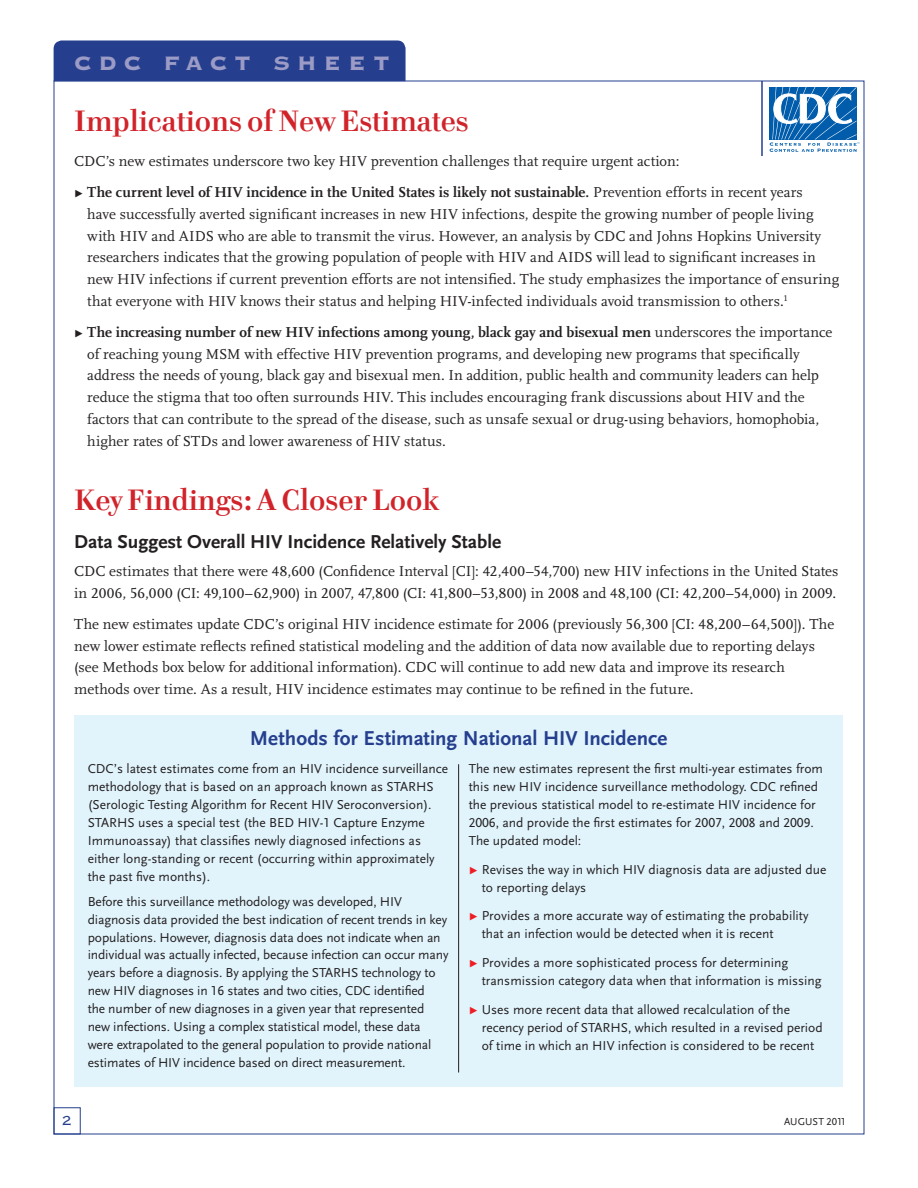
<style>
.page{position:relative;width:918px;height:1188px;background:#fff}
.page>*{position:absolute;margin:0;border:0;box-sizing:border-box;transform-origin:0 0}
.Subheads{font:700 30px "Cellini TF";color:#d1232a}
.t1{font:800 25.5px "Copperplate Gothic BT";letter-spacing:.28em;color:#9b9bc6}
.t2{font:700 21px "Scala Sans LF";color:#253f8e}
.Black_Small_Cellinis{font:700 19.5px "Scala Sans LF";color:#231f20}
.t3{font:17.25px "Copperplate Gothic BT";color:#253f8e}
.Text{font:15px/21.8px "Scala LF";letter-spacing:.005em;color:#231f20}
.t4{font:13.5px/18px "Scala Sans LF";color:#231f20}
.t5{font:10.5px "Scala Sans LF";color:#231f20}
.s1{font-family:"Scala Regular Expert"}
.s2{font-weight:700}
.s3{font-family:"Scala Regular Expert";font-size:15px;color:#ee1d23}
</style>
<div class="page">
<div style="left:53px;top:40px;width:353px;height:42px;background:#253f8e"></div>
<hr style="left:761px;top:81px;width:2px;height:75px;background:#253f8e">
<div style="left:54px;top:1107px;width:27px;height:27px;border:1px solid #253f8e"></div>
<svg style="left:770px;top:87px;width:90px;height:65px"></svg>
<div style="left:74px;top:716px;width:769px;height:371px;background:#e1f4fc"></div>
<hr style="left:458px;top:764px;width:1px;height:308px;background:#231f20">
<h2 class="t1" style="left:74px;top:49px;width:317px">CDC FACT SHEET</h2>
<p class="Subheads" style="left:74px;top:103px;width:396px">Implications of New Estimates</p>
<p class="Text" style="left:74px;top:151px;width:607px">CDC’s new estimates underscore two key HIV prevention challenges that require urgent action:</p>
<p class="Text" style="left:87px;top:182px;width:754px;text-indent:-13px"><span class="s1">t</span> <span class="s2">The current level of HIV incidence in the United States is likely not sustainable.</span> Prevention efforts in recent years<br>have successfully averted significant increases in new HIV infections, despite the growing number of people living with HIV and AIDS who are able to transmit the virus. However, an analysis by CDC and Johns Hopkins University researchers indicates that the growing population of people with HIV and AIDS will lead to significant increases in new HIV infections if current prevention efforts are not intensified. The study emphasizes the importance of ensuring that everyone with HIV knows their status and helping HIV-infected individuals avoid transmission to others.<sup>1</sup></p>
<p class="Text" style="left:87px;top:321px;width:747px;text-indent:-13px"><span class="s1">t</span> <span class="s2">The increasing number of new HIV infections among young, black gay and bisexual men</span> underscores the importance of reaching young MSM with effective HIV prevention programs, and developing new programs that specifically address the needs of young, black gay and bisexual men. In addition, public health and community leaders can help reduce the stigma that too often surrounds HIV. This includes encouraging frank discussions about HIV and the factors that can contribute to the spread of the disease, such as unsafe sexual or drug-using behaviors, homophobia, higher rates of STDs and lower awareness of HIV status.</p>
<p class="Subheads" style="left:74px;top:482px;width:367px">Key Findings: A Closer Look</p>
<p class="Black_Small_Cellinis" style="left:74px;top:531px;width:428px">Data Suggest Overall HIV Incidence Relatively Stable</p>
<p class="Text" style="left:74px;top:561px;width:766px">CDC estimates that there were 48,600 (Confidence Interval [CI]: 42,400–54,700) new HIV infections in the United States in 2006, 56,000 (CI: 49,100–62,900) in 2007, 47,800 (CI: 41,800–53,800) in 2008 and 48,100 (CI: 42,200–54,000) in 2009.</p>
<p class="Text" style="left:74px;top:613px;width:762px">The new estimates update CDC’s original HIV incidence estimate for 2006 (previously 56,300 [CI: 48,200–64,500]). The new lower estimate reflects refined statistical modeling and the addition of data now available due to reporting delays (see Methods box below for additional information). CDC will continue to add new data and improve its research methods over time. As a result, HIV incidence estimates may continue to be refined in the future.</p>
<h1 class="t2" style="left:250px;top:727px;width:419px">Methods for Estimating National HIV Incidence</h1>
<p class="t4" style="left:88px;top:760px;width:362px">CDC’s latest estimates come from an HIV incidence surveillance methodology that is based on an approach known as STARHS (Serologic Testing Algorithm for Recent HIV Seroconversion).<br>STARHS uses a special test (the BED HIV-1 Capture Enzyme Immunoassay) that classifies newly diagnosed infections as either long-standing or recent (occurring within approximately the past five months).</p>
<p class="t4" style="left:88px;top:892px;width:362px">Before this surveillance methodology was developed, HIV diagnosis data provided the best indication of recent trends in key populations. However, diagnosis data does not indicate when an individual was actually infected, because infection can occur many years before a diagnosis. By applying the STARHS technology to new HIV diagnoses in 16 states and two cities, CDC identified<br>the number of new diagnoses in a given year that represented new infections. Using a complex statistical model, these data were extrapolated to the general population to provide national estimates of HIV incidence based on direct measurement.</p>
<p class="t4" style="left:469px;top:760px;width:356px">The new estimates represent the first multi-year estimates from this new HIV incidence surveillance methodology. CDC refined the previous statistical model to re-estimate HIV incidence for 2006, and provide the first estimates for 2007, 2008 and 2009.<br>The updated model:</p>
<p class="t4" style="left:482px;top:860px;width:346px;text-indent:-13px"><span class="s3">t</span> Revises the way in which HIV diagnosis data are adjusted due to reporting delays</p>
<p class="t4" style="left:482px;top:907px;width:328px;text-indent:-13px"><span class="s3">t</span> Provides a more accurate way of estimating the probability that an infection would be detected when it is recent</p>
<p class="t4" style="left:482px;top:954px;width:342px;text-indent:-13px"><span class="s3">t</span> Provides a more sophisticated process for determining transmission category data when that information is missing</p>
<p class="t4" style="left:482px;top:1001px;width:342px;text-indent:-13px"><span class="s3">t</span> Uses more recent data that allowed recalculation of the recency period of STARHS, which resulted in a revised period of time in which an HIV infection is considered to be recent</p>
<p class="t3" style="left:62px;top:1111px;width:12px">2</p>
<p class="t5" style="left:784px;top:1116px;width:63px">AUGUST 2011</p>
</div>
